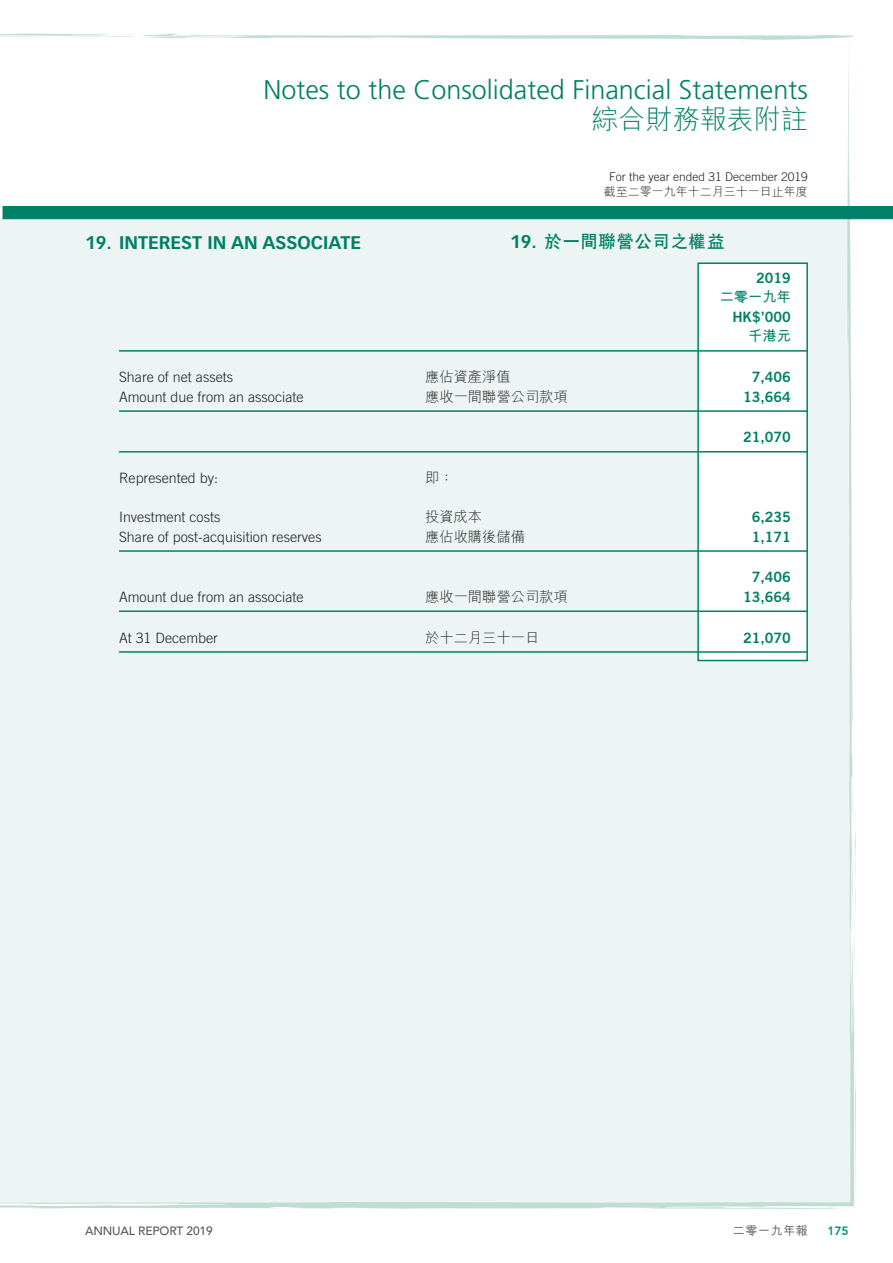
<style>
.page{position:relative;width:893px;height:1263px;background:#fff}
.page>*{position:absolute;margin:0;border:0;box-sizing:border-box;transform-origin:0 0}
.t1{font:300 27px "Frutiger LT Std";color:#008066}
.t2{font:300 27px "M Hei HK";color:#008066}
.t3{font:700 18px "Vectora LT Std";color:#008066}
.t4{font:700 18px "C Hei 2 HK";color:#008066}
.t5{font:300 14.25px "Trade Gothic LT Std";color:#231f20}
.t6{font:14.25px "Trade Gothic LT Std Bd 2";color:#008066}
.t7{font:300 14.25px "M Hei HK";color:#231f20}
.t8{font:700 14.25px "M Hei HK";color:#008066}
.t9{font:300 12px "Trade Gothic LT Std";color:#231f20}
.t10{font:300 12px "M Hei HK";color:#231f20}
.t11{font:500 12px "Avenir LT Std";letter-spacing:-.01em;color:#57585a}
.t12{font:500 12px "M Hei HK";letter-spacing:.05em;color:#57585a}
.t13{font:800 12px "Avenir LT Std";color:#03927c}
.s1{font-family:"Vectora LT Std"}
</style>
<div class="page">
<div style="left:1px;top:323px;width:855px;height:886px;background:#ecf5f3"></div>
<svg style="left:1px;top:34px;width:892px;height:289px"></svg>
<div style="left:697px;top:262px;width:111px;height:399px;background:#fff;border:2px solid #008066"></div>
<hr style="left:119px;top:350px;width:689px;height:2px;background:#008066">
<hr style="left:119px;top:410px;width:689px;height:2px;background:#008066">
<hr style="left:119px;top:451px;width:689px;height:2px;background:#008066">
<hr style="left:119px;top:550px;width:689px;height:2px;background:#008066">
<hr style="left:119px;top:610px;width:689px;height:2px;background:#008066">
<hr style="left:119px;top:651px;width:689px;height:2px;background:#008066">
<h1 class="t1" style="left:263px;top:74px;width:546px">Notes to the Consolidated Financial Statements</h1>
<h1 class="t2" style="left:592px;top:105px;width:218px">綜合財務報表附註</h1>
<p class="t3" style="left:85px;top:231px;width:277px">19. INTEREST IN AN ASSOCIATE</p>
<p class="t9" style="left:609px;top:170px;width:200px">For the year ended 31 December 2019</p>
<p class="t10" style="left:604px;top:186px;width:206px">截至二零一九年十二月三十一日止年度</p>
<p class="t4" style="left:510px;top:233px;width:216px"><span class="s1">19.</span> 於一間聯營公司之權益</p>
<p class="t6" style="left:756px;top:269px;width:36px">2019</p>
<p class="t8" style="left:720px;top:287px;width:73px">二零一九年</p>
<p class="t6" style="left:732px;top:308px;width:60px">HK$’000</p>
<p class="t8" style="left:748px;top:326px;width:44px">千港元</p>
<p class="t5" style="left:119px;top:369px;width:116px">Share of net assets</p>
<p class="t7" style="left:425px;top:370px;width:87px">應佔資產淨值</p>
<p class="t6" style="left:752px;top:368px;width:41px">7,406</p>
<p class="t5" style="left:119px;top:388px;width:186px">Amount due from an associate</p>
<p class="t7" style="left:425px;top:389px;width:144px">應收一間聯營公司款項</p>
<p class="t6" style="left:743px;top:388px;width:49px">13,664</p>
<p class="t6" style="left:743px;top:428px;width:49px">21,070</p>
<p class="t5" style="left:119px;top:470px;width:100px">Represented by:</p>
<p class="t7" style="left:425px;top:471px;width:30px">即：</p>
<p class="t5" style="left:119px;top:509px;width:103px">Investment costs</p>
<p class="t7" style="left:425px;top:510px;width:58px">投資成本</p>
<p class="t6" style="left:752px;top:508px;width:41px">6,235</p>
<p class="t5" style="left:119px;top:528px;width:204px">Share of post-acquisition reserves</p>
<p class="t7" style="left:425px;top:529px;width:101px">應佔收購後儲備</p>
<p class="t6" style="left:752px;top:528px;width:41px">1,171</p>
<p class="t6" style="left:752px;top:568px;width:41px">7,406</p>
<p class="t5" style="left:119px;top:588px;width:186px">Amount due from an associate</p>
<p class="t7" style="left:425px;top:589px;width:144px">應收一間聯營公司款項</p>
<p class="t6" style="left:743px;top:588px;width:49px">13,664</p>
<p class="t5" style="left:119px;top:629px;width:100px">At 31 December</p>
<p class="t7" style="left:425px;top:630px;width:115px">於十二月三十一日</p>
<p class="t6" style="left:743px;top:629px;width:49px">21,070</p>
<p class="t11" style="left:85px;top:1223px;width:129px">ANNUAL REPORT 2019</p>
<p class="t12" style="left:733px;top:1222px;width:76px">二零一九年報</p>
<p class="t13" style="left:827px;top:1223px;width:23px">175</p>
</div>
